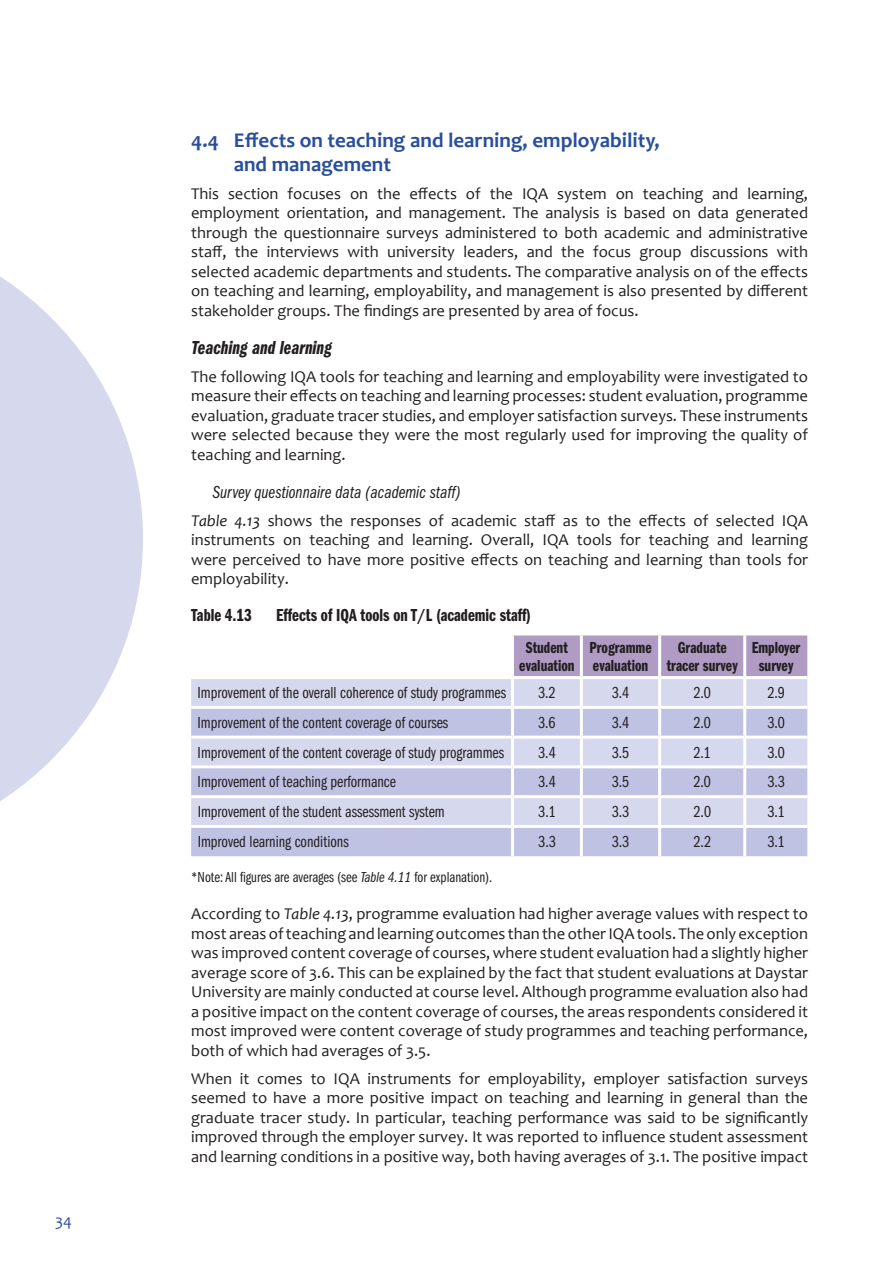
<style>
.page{position:relative;width:894px;height:1263px;background:#fff}
.page>*{position:absolute;margin:0;border:0;box-sizing:border-box;transform-origin:0 0}
.Titre_1{font:700 21px/24px "Candara";color:#284e9e}
.Titre_2{font:19.5px "ITC Franklin Gothic Std Dm Cp It";color:#231f20}
.Titre_tableau{font:18px "ITC Franklin Gothic Std Dm Cp";color:#231f20}
.Titre_3{font:18px "ITC Franklin Gothic Std Bk Cp It";color:#231f20}
.Texte{font:16.5px/19.5px "Candara";color:#231f20;text-align:justify}
.Texte_Tableau{font:16.5px "ITC Franklin Gothic Std Bk Cp";color:#231f20}
.Texte_en-têteTableau{font:16.5px/18px "ITC Franklin Gothic Std Dm Cp";color:#231f20;text-align:center}
.t1{font:16.5px "Candara";color:#284e9e}
.source{font:15px "ITC Franklin Gothic Std Bk Cp";color:#231f20}
.s1{font-style:italic}
.s2{font-family:"ITC Franklin Gothic Std Bk Cp It"}
</style>
<div class="page">
<svg style="left:0;top:276px;width:143px;height:525px;fill:#d6d8ed"></svg>
<div style="left:514px;top:635px;width:293px;height:41px;background:#af9bc4"></div>
<div style="left:191px;top:679px;width:616px;height:27px;background:#d6d8ed"></div>
<svg style="left:191px;top:709px;width:616px;height:147px;fill:#bfc2e3"></svg>
<hr style="left:580px;top:635px;width:3px;height:41px;background:#fff">
<hr style="left:658px;top:635px;width:3px;height:41px;background:#fff">
<hr style="left:743px;top:635px;width:3px;height:41px;background:#fff">
<hr style="left:511px;top:679px;width:3px;height:27px;background:#fff">
<hr style="left:580px;top:679px;width:3px;height:27px;background:#fff">
<hr style="left:658px;top:679px;width:3px;height:27px;background:#fff">
<hr style="left:743px;top:679px;width:3px;height:27px;background:#fff">
<hr style="left:511px;top:709px;width:3px;height:26px;background:#fff">
<hr style="left:580px;top:709px;width:3px;height:26px;background:#fff">
<hr style="left:658px;top:709px;width:3px;height:26px;background:#fff">
<hr style="left:743px;top:709px;width:3px;height:26px;background:#fff">
<hr style="left:191px;top:735px;width:321px;height:3px;background:#fff">
<hr style="left:512px;top:735px;width:69px;height:3px;background:#fff">
<hr style="left:511px;top:738px;width:3px;height:27px;background:#fff">
<hr style="left:581px;top:735px;width:78px;height:3px;background:#fff">
<hr style="left:580px;top:738px;width:3px;height:27px;background:#fff">
<hr style="left:659px;top:735px;width:85px;height:3px;background:#fff">
<hr style="left:658px;top:738px;width:3px;height:27px;background:#fff">
<hr style="left:744px;top:735px;width:63px;height:3px;background:#fff">
<hr style="left:743px;top:738px;width:3px;height:27px;background:#fff">
<hr style="left:191px;top:765px;width:321px;height:3px;background:#fff">
<hr style="left:512px;top:765px;width:69px;height:3px;background:#fff">
<hr style="left:511px;top:768px;width:3px;height:27px;background:#fff">
<hr style="left:581px;top:765px;width:78px;height:3px;background:#fff">
<hr style="left:580px;top:768px;width:3px;height:27px;background:#fff">
<hr style="left:659px;top:765px;width:85px;height:3px;background:#fff">
<hr style="left:658px;top:768px;width:3px;height:27px;background:#fff">
<hr style="left:744px;top:765px;width:63px;height:3px;background:#fff">
<hr style="left:743px;top:768px;width:3px;height:27px;background:#fff">
<hr style="left:191px;top:795px;width:321px;height:3px;background:#fff">
<hr style="left:512px;top:795px;width:69px;height:3px;background:#fff">
<hr style="left:511px;top:798px;width:3px;height:27px;background:#fff">
<hr style="left:581px;top:795px;width:78px;height:3px;background:#fff">
<hr style="left:580px;top:798px;width:3px;height:27px;background:#fff">
<hr style="left:659px;top:795px;width:85px;height:3px;background:#fff">
<hr style="left:658px;top:798px;width:3px;height:27px;background:#fff">
<hr style="left:744px;top:795px;width:63px;height:3px;background:#fff">
<hr style="left:743px;top:798px;width:3px;height:27px;background:#fff">
<hr style="left:191px;top:825px;width:321px;height:3px;background:#fff">
<hr style="left:512px;top:825px;width:69px;height:3px;background:#fff">
<hr style="left:511px;top:828px;width:3px;height:28px;background:#fff">
<hr style="left:581px;top:825px;width:78px;height:3px;background:#fff">
<hr style="left:580px;top:828px;width:3px;height:28px;background:#fff">
<hr style="left:659px;top:825px;width:85px;height:3px;background:#fff">
<hr style="left:658px;top:828px;width:3px;height:28px;background:#fff">
<hr style="left:744px;top:825px;width:63px;height:3px;background:#fff">
<hr style="left:743px;top:828px;width:3px;height:28px;background:#fff">
<p class="t1" style="left:55px;top:1210px;width:18px">34</p>
<p class="Titre_1" style="left:234px;top:128px;width:427px;text-indent:-43px">4.4 Effects on teaching and learning, employability, and management</p>
<p class="Texte" style="left:191px;top:184px;width:618px">This section focuses on the effects of the IQA system on teaching and learning, employment orientation, and management. The analysis is based on data generated through the questionnaire surveys administered to both academic and administrative staff, the interviews with university leaders, and the focus group discussions with selected academic departments and students. The comparative analysis on of the effects on teaching and learning, employability, and management is also presented by different stakeholder groups. The findings are presented by area of focus.</p>
<p class="Titre_2" style="left:191px;top:336px;width:142px">Teaching and learning</p>
<p class="Texte" style="left:191px;top:367px;width:618px">The following IQA tools for teaching and learning and employability were investigated to measure their effects on teaching and learning processes: student evaluation, programme evaluation, graduate tracer studies, and employer satisfaction surveys. These instruments were selected because they were the most regularly used for improving the quality of teaching and learning.</p>
<p class="Titre_3" style="left:212px;top:482px;width:249px">Survey questionnaire data (academic staff)</p>
<p class="Texte" style="left:191px;top:511px;width:618px"><span class="s1">Table 4.13</span> shows the responses of academic staff as to the effects of selected IQA instruments on teaching and learning. Overall, IQA tools for teaching and learning were perceived to have more positive effects on teaching and learning than tools for employability.</p>
<p class="Titre_tableau" style="left:191px;top:605px;width:62px">Table 4.13</p>
<p class="Titre_tableau" style="left:276px;top:605px;width:256px">Effects of IQA tools on T/L (academic staff)</p>
<p class="Texte_en-têteTableau" style="left:519px;top:639px;width:57px">Student evaluation</p>
<p class="Texte_en-têteTableau" style="left:589px;top:639px;width:64px;text-align:left">Programme evaluation</p>
<p class="Texte_en-têteTableau" style="left:666px;top:639px;width:72px">Graduate tracer survey</p>
<p class="Texte_en-têteTableau" style="left:751px;top:639px;width:50px">Employer survey</p>
<p class="Texte_Tableau" style="left:197px;top:683px;width:310px">Improvement of the overall coherence of study programmes</p>
<p class="Texte_Tableau" style="left:538px;top:683px;width:19px">3.2</p>
<p class="Texte_Tableau" style="left:611px;top:683px;width:19px">3.4</p>
<p class="Texte_Tableau" style="left:693px;top:683px;width:19px">2.0</p>
<p class="Texte_Tableau" style="left:767px;top:683px;width:19px">2.9</p>
<p class="Texte_Tableau" style="left:198px;top:713px;width:252px">Improvement of the content coverage of courses</p>
<p class="Texte_Tableau" style="left:538px;top:713px;width:19px">3.6</p>
<p class="Texte_Tableau" style="left:611px;top:713px;width:19px">3.4</p>
<p class="Texte_Tableau" style="left:693px;top:713px;width:19px">2.0</p>
<p class="Texte_Tableau" style="left:767px;top:713px;width:19px">3.0</p>
<p class="Texte_Tableau" style="left:198px;top:743px;width:308px">Improvement of the content coverage of study programmes</p>
<p class="Texte_Tableau" style="left:538px;top:743px;width:19px">3.4</p>
<p class="Texte_Tableau" style="left:612px;top:743px;width:19px">3.5</p>
<p class="Texte_Tableau" style="left:693px;top:743px;width:19px">2.1</p>
<p class="Texte_Tableau" style="left:767px;top:743px;width:19px">3.0</p>
<p class="Texte_Tableau" style="left:198px;top:773px;width:200px">Improvement of teaching performance</p>
<p class="Texte_Tableau" style="left:538px;top:773px;width:19px">3.4</p>
<p class="Texte_Tableau" style="left:612px;top:773px;width:19px">3.5</p>
<p class="Texte_Tableau" style="left:693px;top:773px;width:19px">2.0</p>
<p class="Texte_Tableau" style="left:767px;top:773px;width:19px">3.3</p>
<p class="Texte_Tableau" style="left:198px;top:803px;width:248px">Improvement of the student assessment system</p>
<p class="Texte_Tableau" style="left:538px;top:803px;width:19px">3.1</p>
<p class="Texte_Tableau" style="left:612px;top:803px;width:19px">3.3</p>
<p class="Texte_Tableau" style="left:693px;top:803px;width:19px">2.0</p>
<p class="Texte_Tableau" style="left:767px;top:803px;width:19px">3.1</p>
<p class="Texte_Tableau" style="left:198px;top:832px;width:152px">Improved learning conditions</p>
<p class="Texte_Tableau" style="left:538px;top:832px;width:19px">3.3</p>
<p class="Texte_Tableau" style="left:612px;top:832px;width:19px">3.3</p>
<p class="Texte_Tableau" style="left:693px;top:832px;width:19px">2.2</p>
<p class="Texte_Tableau" style="left:767px;top:832px;width:19px">3.1</p>
<p class="source" style="left:191px;top:869px;width:302px">*Note: All figures are averages (see <span class="s2">Table 4.11</span> for explanation).</p>
<p class="Texte" style="left:191px;top:903px;width:618px">According to <span class="s1">Table 4.13</span>, programme evaluation had higher average values with respect to most areas of teaching and learning outcomes than the other IQA tools. The only exception was improved content coverage of courses, where student evaluation had a slightly higher average score of 3.6. This can be explained by the fact that student evaluations at Daystar University are mainly conducted at course level. Although programme evaluation also had a positive impact on the content coverage of courses, the areas respondents considered it most improved were content coverage of study programmes and teaching performance, both of which had averages of 3.5.</p>
<p class="Texte" style="left:191px;top:1068px;width:618px">When it comes to IQA instruments for employability, employer satisfaction surveys seemed to have a more positive impact on teaching and learning in general than the graduate tracer study. In particular, teaching performance was said to be significantly improved through the employer survey. It was reported to influence student assessment and learning conditions in a positive way, both having averages of 3.1. The positive impact</p>
</div>
